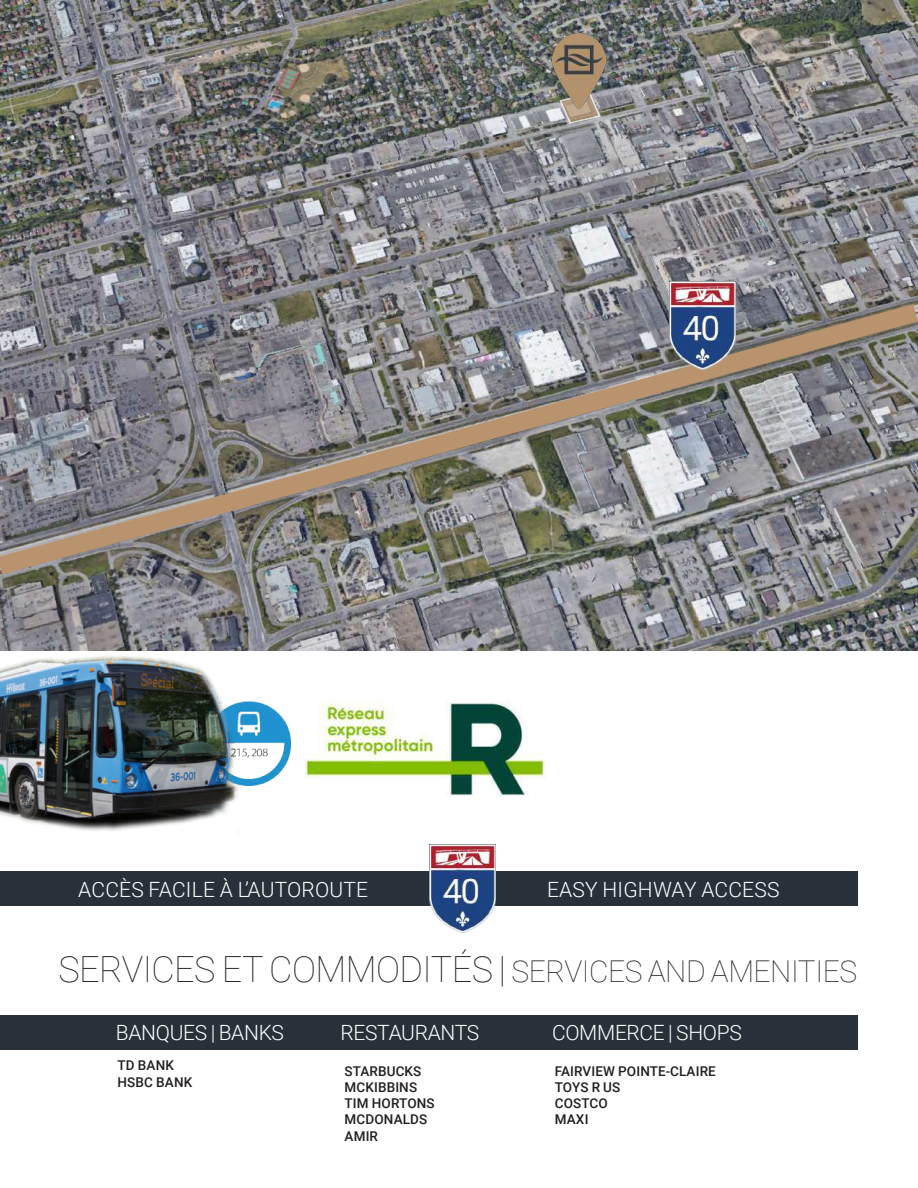
<style>
.page{position:relative;width:918px;height:1188px;background:#fff}
.page>*{position:absolute;margin:0;border:0;box-sizing:border-box;transform-origin:0 0}
.t1{font:100 36px "Roboto";letter-spacing:-.015em;color:#231f20}
.t2{font:300 21px "Roboto";letter-spacing:.01em;color:#fff}
.t3{font:300 21px "Roboto";letter-spacing:-.015em;color:#fff}
.t4{font:500 13.5px/16.2px "Roboto";letter-spacing:.01em;color:#231f20}
.s1{font-size:30px}
</style>
<div class="page">
<img style="left:0;top:0;width:918px;height:651px">
<img style="left:0;top:616px;width:291px;height:256px">
<div style="left:0;top:1015px;width:858px;height:34px;background:#283139"></div>
<div style="left:0;top:872px;width:858px;height:34px;background:#283139"></div>
<img style="left:429px;top:845px;width:66px;height:88px">
<img style="left:306px;top:702px;width:239px;height:95px">
<svg style="left:558px;top:108px;width:44px;height:17px"></svg>
<img style="left:553px;top:33px;width:53px;height:75px">
<svg style="left:0;top:291px;width:918px;height:297px;background:#868483"></svg>
<img style="left:669px;top:282px;width:66px;height:88px">
<hr style="left:917px;top:70px;width:1px;height:70px;background:#283139">
<hr style="left:917px;top:140px;width:1px;height:34px;background:#b3936e">
<h2 class="t2" style="left:78px;top:874px;width:291px">ACCÈS FACILE À L’AUTOROUTE</h2>
<h2 class="t2" style="left:547px;top:874px;width:234px">EASY HIGHWAY ACCESS</h2>
<h1 class="t1" style="left:58px;top:944px;width:800px">SERVICES ET COMMODITÉS | <span class="s1">SERVICES AND AMENITIES</span></h1>
<h2 class="t3" style="left:116px;top:1018px;width:170px">BANQUES | BANKS</h2>
<h2 class="t3" style="left:340px;top:1018px;width:140px">RESTAURANTS</h2>
<h2 class="t3" style="left:552px;top:1018px;width:191px">COMMERCE | SHOPS</h2>
<p class="t4" style="left:118px;top:1057px;width:76px">TD BANK<br>HSBC BANK</p>
<p class="t4" style="left:345px;top:1062px;width:92px">STARBUCKS<br>MCKIBBINS<br>TIM HORTONS<br>MCDONALDS<br>AMIR</p>
<p class="t4" style="left:555px;top:1062px;width:163px">FAIRVIEW POINTE-CLAIRE<br>TOYS R US<br>COSTCO<br>MAXI</p>
</div>
